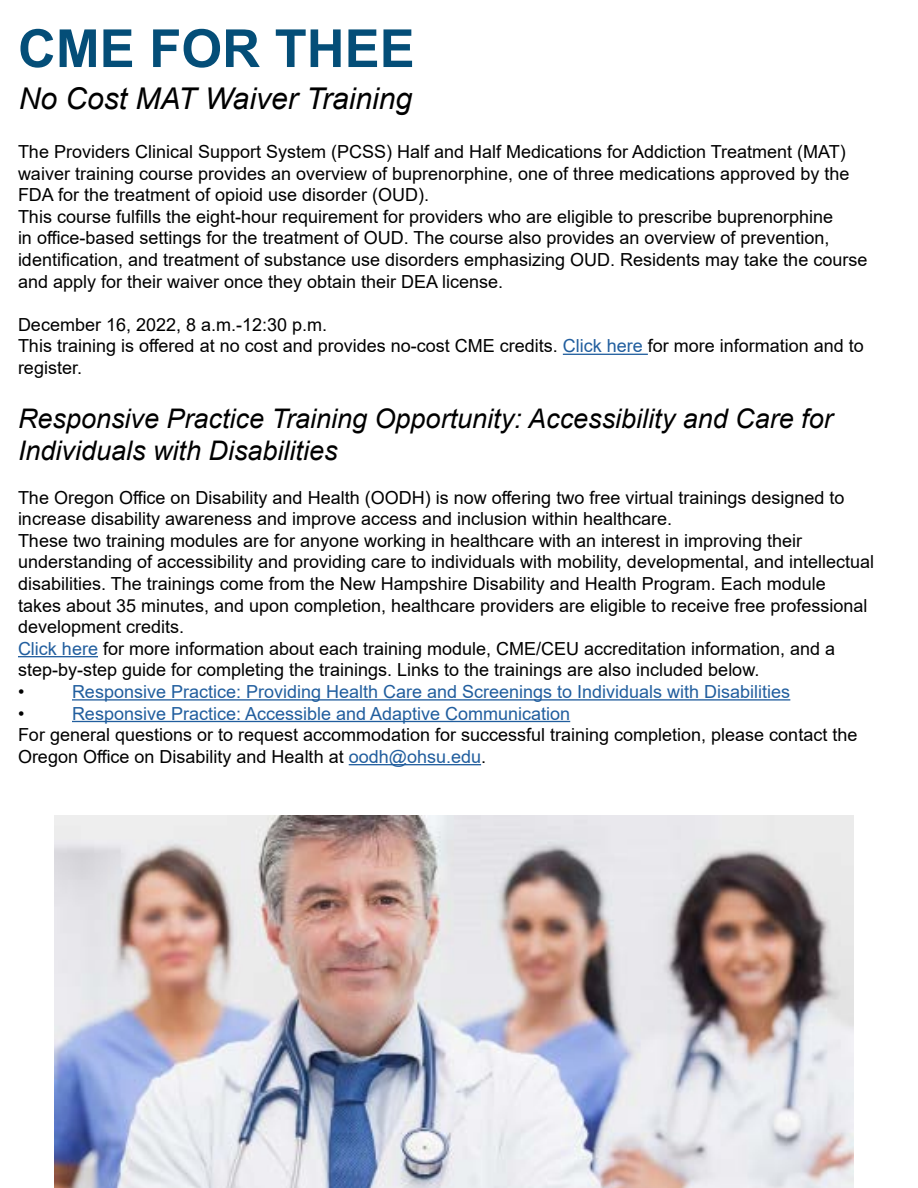
<style>
.page{position:relative;width:918px;height:1188px;background:#fff}
.page>*{position:absolute;margin:0;border:0;box-sizing:border-box;transform-origin:0 0}
.t1{font:700 52.5px "Arial";color:#044e78}
.t2{font:italic 30px "Arial";color:#000}
.t3{font:italic 27px/32.4px "Arial";color:#000}
.t4{font:18px/21.6px "Arial";color:#000}
.t5{font:18px "Arial";color:#215e9e}
.s1{color:#215e9e}
</style>
<div class="page">
<hr style="left:563px;top:354px;width:85px;height:1px;background:#215e9e">
<hr style="left:18px;top:656px;width:80px;height:1px;background:#215e9e">
<hr style="left:72px;top:699px;width:718px;height:2px;background:#215e9e">
<hr style="left:72px;top:721px;width:498px;height:1px;background:#215e9e">
<hr style="left:349px;top:764px;width:132px;height:1px;background:#215e9e">
<img style="left:54px;top:815px;width:799px;height:373px">
<h1 class="t1" style="left:18px;top:12px;width:398px">CME FOR THEE</h1>
<h2 class="t2" style="left:19px;top:79px;width:395px">No Cost MAT Waiver Training</h2>
<p class="t4" style="left:18px;top:141px;width:851px">The Providers Clinical Support System (PCSS) Half and Half Medications for Addiction Treatment (MAT) waiver training course provides an overview of buprenorphine, one of three medications approved by the FDA for the treatment of opioid use disorder (OUD).<br>This course fulfills the eight-hour requirement for providers who are eligible to prescribe buprenorphine<br>in office-based settings for the treatment of OUD. The course also provides an overview of prevention, identification, and treatment of substance use disorders emphasizing OUD. Residents may take the course and apply for their waiver once they obtain their DEA license.</p>
<p class="t4" style="left:18px;top:314px;width:847px">December 16, 2022, 8 a.m.-12:30 p.m.<br>This training is offered at no cost and provides no-cost CME credits. <span class="s1">Click here</span> for more information and to register.</p>
<h3 class="t3" style="left:18px;top:403px;width:816px">Responsive Practice Training Opportunity: Accessibility and Care for<br>Individuals with Disabilities</h3>
<p class="t4" style="left:18px;top:486px;width:858px">The Oregon Office on Disability and Health (OODH) is now offering two free virtual trainings designed to increase disability awareness and improve access and inclusion within healthcare.<br>These two training modules are for anyone working in healthcare with an interest in improving their understanding of accessibility and providing care to individuals with mobility, developmental, and intellectual disabilities. The trainings come from the New Hampshire Disability and Health Program. Each module<br>takes about 35 minutes, and upon completion, healthcare providers are eligible to receive free professional development credits.<br><span class="s1">Click here</span> for more information about each training module, CME/CEU accreditation information, and a step-by-step guide for completing the trainings. Links to the trainings are also included below.<br>•</p>
<p class="t5" style="left:72px;top:679px;width:720px">Responsive Practice: Providing Health Care and Screenings to Individuals with Disabilities</p>
<p class="t4" style="left:18px;top:702px;width:8px">•</p>
<p class="t5" style="left:72px;top:701px;width:500px">Responsive Practice: Accessible and Adaptive Communication</p>
<p class="t4" style="left:18px;top:724px;width:841px">For general questions or to request accommodation for successful training completion, please contact the<br>Oregon Office on Disability and Health at <span class="s1">oodh@ohsu.edu</span>.</p>
</div>
